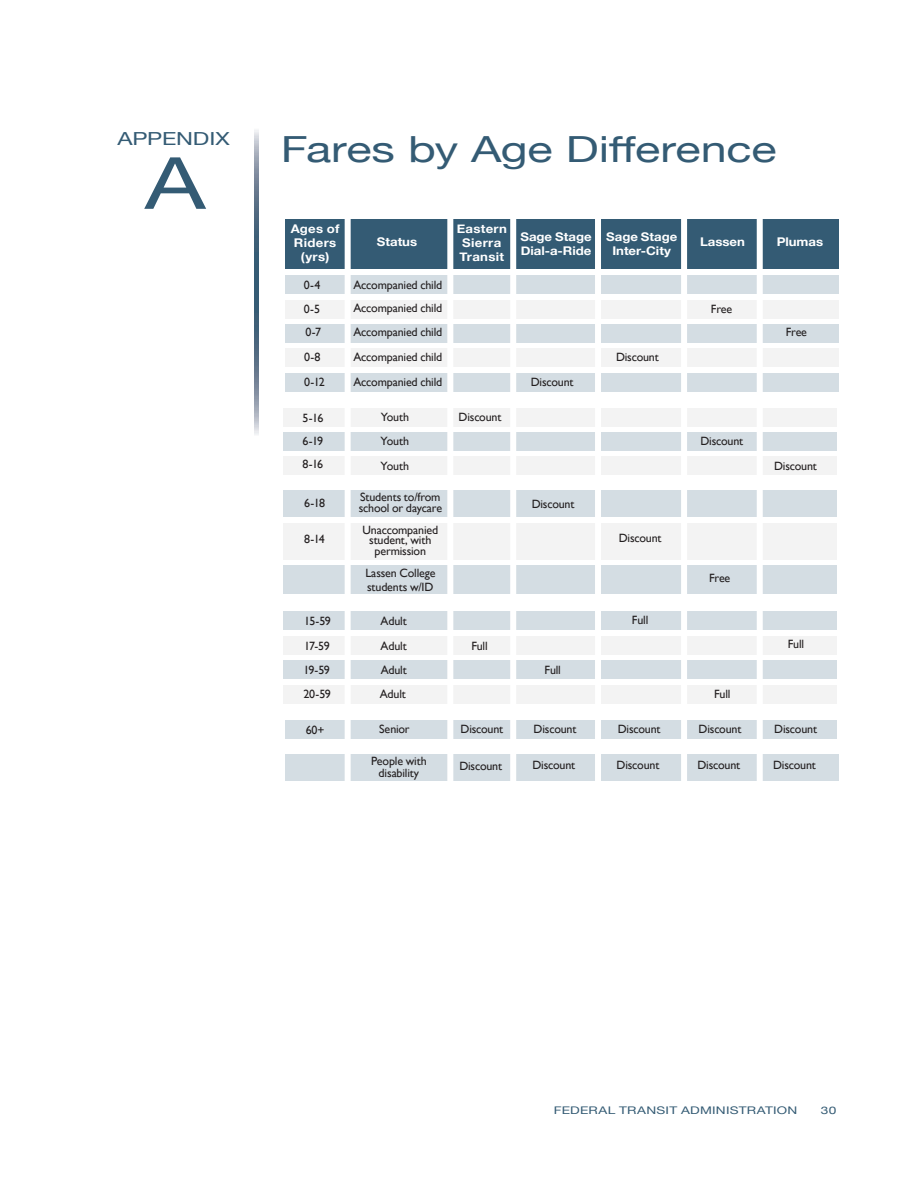
<style>
.page{position:relative;width:918px;height:1188px;background:#fff}
.page>*{position:absolute;margin:0;border:0;box-sizing:border-box;transform-origin:0 0}
.t1{font:72px "Helvetica Neue";color:#345b74;scale:1.3 1}
.Chapter_hdr{font:36px "Helvetica Neue";letter-spacing:-.005em;color:#345b74;scale:1.3 1}
.t2{font:18px "Helvetica Neue";letter-spacing:-.005em;color:#345b74;scale:1.3 1}
.FIGURES_following{font:12px "Gill Sans";letter-spacing:-.015em;color:#231f20}
.Figure_Table_head{font:700 12px "Helvetica Neue";color:#fff;scale:1.1 1}
.Figure_Table_head-2{font:700 12px "Helvetica Neue";letter-spacing:.025em;color:#fff;scale:1.1 1}
.t3{font:10.5px "Helvetica Neue";letter-spacing:.02em;color:#345b74;scale:1.3 1}
</style>
<div class="page">
<div style="left:285px;top:219px;width:554px;height:50px;background:#345b74"></div>
<div style="left:285px;top:754px;width:554px;height:26px;background:#d4dde3"></div>
<div style="left:285px;top:720px;width:552px;height:19px;background:#d4dde3"></div>
<div style="left:284px;top:685px;width:553px;height:19px;background:#f3f3f3"></div>
<div style="left:283px;top:661px;width:554px;height:18px;background:#d4dde3"></div>
<div style="left:284px;top:565px;width:553px;height:29px;background:#d4dde3"></div>
<div style="left:283px;top:523px;width:554px;height:36px;background:#f3f3f3"></div>
<svg style="left:254px;top:130px;width:5px;height:305px;background:#697f93"></svg>
<div style="left:285px;top:373px;width:554px;height:19px;background:#d4dde3"></div>
<div style="left:285px;top:349px;width:553px;height:18px;background:#f3f3f3"></div>
<div style="left:285px;top:276px;width:554px;height:18px;background:#d4dde3"></div>
<div style="left:285px;top:300px;width:554px;height:18px;background:#f3f3f3"></div>
<div style="left:285px;top:324px;width:554px;height:18px;background:#d4dde3"></div>
<div style="left:284px;top:408px;width:553px;height:19px;background:#f3f3f3"></div>
<div style="left:284px;top:636px;width:553px;height:18px;background:#f3f3f3"></div>
<div style="left:283px;top:611px;width:554px;height:19px;background:#d4dde3"></div>
<div style="left:284px;top:432px;width:553px;height:18px;background:#d4dde3"></div>
<div style="left:284px;top:456px;width:553px;height:19px;background:#f3f3f3"></div>
<div style="left:284px;top:491px;width:553px;height:26px;background:#d4dde3"></div>
<div style="left:345px;top:215px;width:6px;height:582px;background:#fff"></div>
<div style="left:447px;top:215px;width:6px;height:636px;background:#fff"></div>
<div style="left:510px;top:219px;width:6px;height:616px;background:#fff"></div>
<div style="left:595px;top:215px;width:6px;height:616px;background:#fff"></div>
<div style="left:681px;top:215px;width:6px;height:616px;background:#fff"></div>
<div style="left:757px;top:215px;width:6px;height:616px;background:#fff"></div>
<p class="t2" style="left:117px;top:123px;width:88px">APPENDIX</p>
<p class="t1" style="left:145px;top:122px;width:48px">A</p>
<h1 class="Chapter_hdr" style="left:281px;top:118px;width:383px">Fares by Age Difference</h1>
<h2 class="Figure_Table_head" style="left:291px;top:218px;width:46px">Ages of</h2>
<h2 class="Figure_Table_head" style="left:294px;top:232px;width:40px">Riders</h2>
<h2 class="Figure_Table_head" style="left:301px;top:246px;width:27px">(yrs)</h2>
<p class="FIGURES_following" style="left:304px;top:278px;width:18px">0-4</p>
<p class="Figure_Table_head" style="left:377px;top:231px;width:38px">Status</p>
<p class="FIGURES_following" style="left:353px;top:278px;width:90px">Accompanied child</p>
<h2 class="Figure_Table_head-2" style="left:457px;top:218px;width:47px">Eastern</h2>
<h2 class="Figure_Table_head" style="left:462px;top:232px;width:37px">Sierra</h2>
<h2 class="Figure_Table_head-2" style="left:459px;top:246px;width:42px">Transit</h2>
<h2 class="Figure_Table_head" style="left:521px;top:226px;width:66px">Sage Stage</h2>
<h2 class="Figure_Table_head" style="left:521px;top:240px;width:66px">Dial-a-Ride</h2>
<h2 class="Figure_Table_head" style="left:606px;top:226px;width:66px">Sage Stage</h2>
<h2 class="Figure_Table_head" style="left:612px;top:240px;width:55px">Inter-City</h2>
<p class="Figure_Table_head" style="left:700px;top:231px;width:42px">Lassen</p>
<p class="Figure_Table_head" style="left:777px;top:231px;width:44px">Plumas</p>
<p class="FIGURES_following" style="left:304px;top:302px;width:18px">0-5</p>
<p class="FIGURES_following" style="left:353px;top:301px;width:90px">Accompanied child</p>
<p class="FIGURES_following" style="left:711px;top:302px;width:23px">Free</p>
<p class="FIGURES_following" style="left:305px;top:325px;width:17px">0-7</p>
<p class="FIGURES_following" style="left:353px;top:325px;width:90px">Accompanied child</p>
<p class="FIGURES_following" style="left:786px;top:325px;width:23px">Free</p>
<p class="FIGURES_following" style="left:304px;top:350px;width:18px">0-8</p>
<p class="FIGURES_following" style="left:353px;top:350px;width:90px">Accompanied child</p>
<p class="FIGURES_following" style="left:616px;top:350px;width:44px">Discount</p>
<p class="FIGURES_following" style="left:304px;top:375px;width:22px">0-12</p>
<p class="FIGURES_following" style="left:353px;top:375px;width:90px">Accompanied child</p>
<p class="FIGURES_following" style="left:531px;top:375px;width:44px">Discount</p>
<p class="FIGURES_following" style="left:459px;top:410px;width:44px">Discount</p>
<p class="FIGURES_following" style="left:381px;top:410px;width:30px">Youth</p>
<p class="FIGURES_following" style="left:381px;top:434px;width:30px">Youth</p>
<p class="FIGURES_following" style="left:381px;top:459px;width:30px">Youth</p>
<p class="FIGURES_following" style="left:303px;top:411px;width:22px">5-16</p>
<p class="FIGURES_following" style="left:302px;top:434px;width:22px">6-19</p>
<p class="FIGURES_following" style="left:700px;top:434px;width:44px">Discount</p>
<p class="FIGURES_following" style="left:302px;top:457px;width:22px">8-16</p>
<p class="FIGURES_following" style="left:774px;top:459px;width:44px">Discount</p>
<p class="FIGURES_following" style="left:304px;top:496px;width:23px">6-18</p>
<p class="FIGURES_following" style="left:304px;top:532px;width:22px">8-14</p>
<p class="FIGURES_following" style="left:360px;top:490px;width:82px">Students to/from</p>
<p class="FIGURES_following" style="left:359px;top:501px;width:85px">school or daycare</p>
<p class="FIGURES_following" style="left:362px;top:522px;width:77px">Unaccompanied</p>
<p class="FIGURES_following" style="left:369px;top:533px;width:64px">student, with</p>
<p class="FIGURES_following" style="left:375px;top:543px;width:53px">permission</p>
<p class="FIGURES_following" style="left:532px;top:497px;width:44px">Discount</p>
<p class="FIGURES_following" style="left:619px;top:531px;width:44px">Discount</p>
<p class="FIGURES_following" style="left:365px;top:566px;width:72px">Lassen College</p>
<p class="FIGURES_following" style="left:367px;top:580px;width:68px">students w/ID</p>
<p class="FIGURES_following" style="left:709px;top:571px;width:23px">Free</p>
<p class="FIGURES_following" style="left:632px;top:613px;width:18px">Full</p>
<p class="FIGURES_following" style="left:304px;top:614px;width:28px">15-59</p>
<p class="FIGURES_following" style="left:381px;top:614px;width:28px">Adult</p>
<p class="FIGURES_following" style="left:381px;top:639px;width:28px">Adult</p>
<p class="FIGURES_following" style="left:381px;top:663px;width:28px">Adult</p>
<p class="FIGURES_following" style="left:380px;top:687px;width:28px">Adult</p>
<p class="FIGURES_following" style="left:304px;top:639px;width:27px">17-59</p>
<p class="FIGURES_following" style="left:471px;top:639px;width:18px">Full</p>
<p class="FIGURES_following" style="left:788px;top:637px;width:18px">Full</p>
<p class="FIGURES_following" style="left:545px;top:663px;width:18px">Full</p>
<p class="FIGURES_following" style="left:714px;top:687px;width:18px">Full</p>
<p class="FIGURES_following" style="left:306px;top:723px;width:20px">60+</p>
<p class="FIGURES_following" style="left:379px;top:722px;width:32px">Senior</p>
<p class="FIGURES_following" style="left:461px;top:722px;width:44px">Discount</p>
<p class="FIGURES_following" style="left:534px;top:722px;width:44px">Discount</p>
<p class="FIGURES_following" style="left:618px;top:722px;width:44px">Discount</p>
<p class="FIGURES_following" style="left:699px;top:722px;width:44px">Discount</p>
<p class="FIGURES_following" style="left:774px;top:722px;width:44px">Discount</p>
<p class="FIGURES_following" style="left:371px;top:754px;width:57px">People with</p>
<p class="FIGURES_following" style="left:379px;top:766px;width:42px">disability</p>
<p class="FIGURES_following" style="left:303px;top:663px;width:28px">19-59</p>
<p class="FIGURES_following" style="left:303px;top:687px;width:29px">20-59</p>
<p class="FIGURES_following" style="left:459px;top:759px;width:44px">Discount</p>
<p class="FIGURES_following" style="left:532px;top:758px;width:44px">Discount</p>
<p class="FIGURES_following" style="left:617px;top:758px;width:44px">Discount</p>
<p class="FIGURES_following" style="left:697px;top:758px;width:44px">Discount</p>
<p class="FIGURES_following" style="left:773px;top:758px;width:44px">Discount</p>
<p class="t3" style="left:554px;top:1102px;width:189px">FEDERAL TRANSIT ADMINISTRATION</p>
<p class="t3" style="left:821px;top:1102px;width:13px">30</p>
</div>
